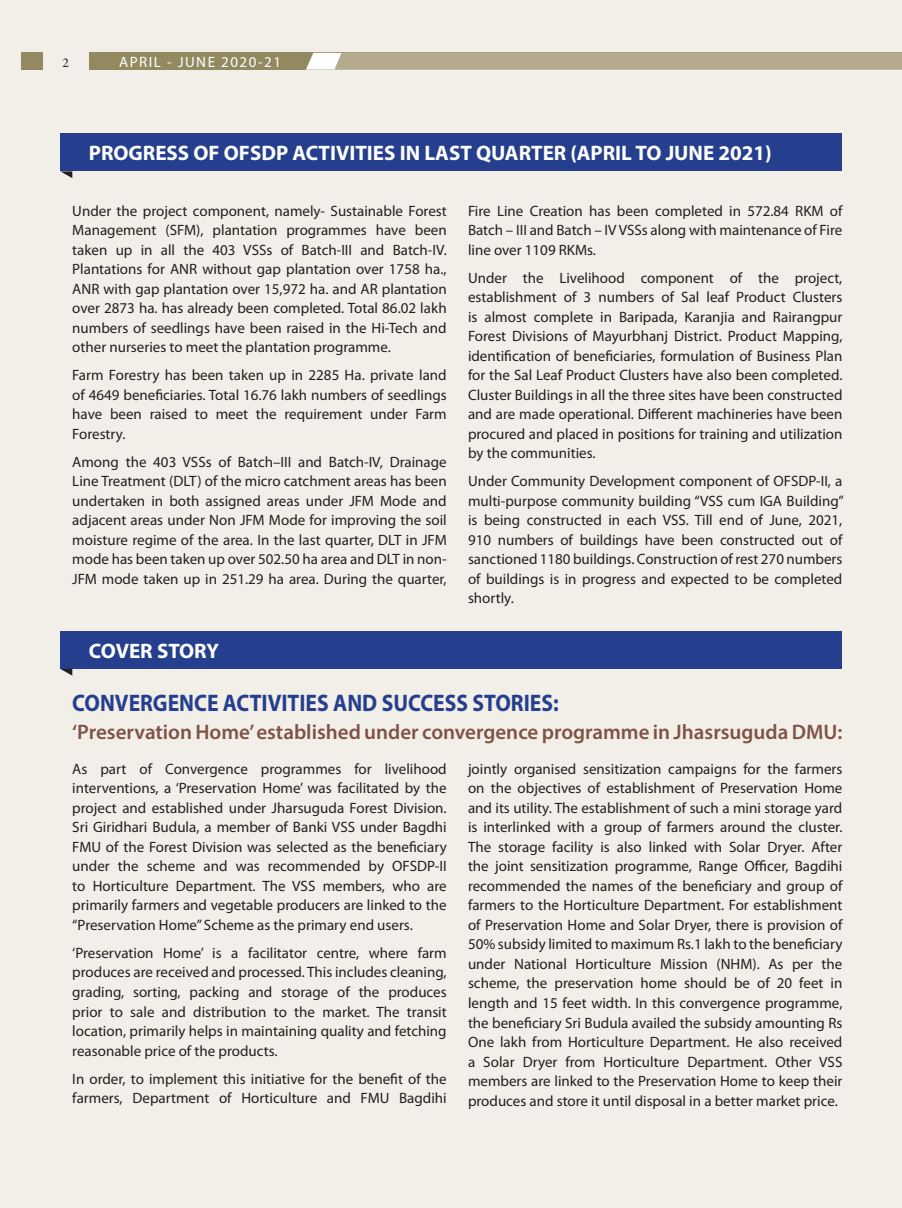
<style>
.page{position:relative;width:902px;height:1208px;background:#fff}
.page>*{position:absolute;margin:0;border:0;box-sizing:border-box;transform-origin:0 0}
.t1{font:700 24px "Myriad Pro";color:#253f8e;scale:.9 1}
.t2{font:600 21px "Myriad Pro";color:#7f5346}
.t3{font:700 21px "Myriad Pro";color:#fff}
.t4{font:15px/19.5px "Myriad Pro";color:#231f20;text-align:justify}
.t5{font:15px "Myriad Pro";letter-spacing:.1em;color:#fff}
.t6{font:13.5px "Minion Pro";color:#231f20}
</style>
<div class="page">
<div style="left:0;top:0;width:901px;height:1208px;background:#f2efe9"></div>
<div style="left:89px;top:53px;width:812px;height:17px;background:#938961"></div>
<svg style="left:306px;top:53px;width:595px;height:17px;background:#b8af94"></svg>
<div style="left:21px;top:53px;width:22px;height:17px;background:#938961"></div>
<svg style="left:60px;top:171px;width:12px;height:7px"></svg>
<div style="left:60px;top:133px;width:782px;height:38px;background:#253f8e"></div>
<div style="left:60px;top:631px;width:782px;height:38px;background:#253f8e"></div>
<svg style="left:60px;top:669px;width:12px;height:6px"></svg>
<p class="t6" style="left:63px;top:54px;width:8px">2</p>
<p class="t5" style="left:119px;top:52px;width:163px">APRIL - JUNE 2020-21</p>
<h2 class="t3" style="left:89px;top:141px;width:684px">PROGRESS OF OFSDP ACTIVITIES IN LAST QUARTER (APRIL TO JUNE 2021)</h2>
<p class="t4" style="left:72px;top:201px;width:376px">Under the project component, namely- Sustainable Forest Management (SFM), plantation programmes have been taken up in all the 403 VSSs of Batch-III and Batch-IV.<br>Plantations for ANR without gap plantation over 1758 ha., ANR with gap plantation over 15,972 ha. and AR plantation over 2873 ha. has already been completed. Total 86.02 lakh numbers of seedlings have been raised in the Hi-Tech and other nurseries to meet the plantation programme.</p>
<p class="t4" style="left:72px;top:365px;width:376px">Farm Forestry has been taken up in 2285 Ha. private land of 4649 beneficiaries. Total 16.76 lakh numbers of seedlings have been raised to meet the requirement under Farm Forestry.</p>
<p class="t4" style="left:72px;top:452px;width:376px">Among the 403 VSSs of Batch–III and Batch-IV, Drainage Line Treatment (DLT) of the micro catchment areas has been undertaken in both assigned areas under JFM Mode and adjacent areas under Non JFM Mode for improving the soil moisture regime of the area. In the last quarter, DLT in JFM mode has been taken up over 502.50 ha area and DLT in non-JFM mode taken up in 251.29 ha area. During the quarter,</p>
<p class="t4" style="left:468px;top:201px;width:376px">Fire Line Creation has been completed in 572.84 RKM of Batch – III and Batch – IV VSSs along with maintenance of Fire line over 1109 RKMs.</p>
<p class="t4" style="left:468px;top:268px;width:376px">Under the Livelihood component of the project, establishment of 3 numbers of Sal leaf Product Clusters is almost complete in Baripada, Karanjia and Rairangpur Forest Divisions of Mayurbhanj District. Product Mapping, identification of beneficiaries, formulation of Business Plan for the Sal Leaf Product Clusters have also been completed.<br>Cluster Buildings in all the three sites have been constructed and are made operational. Different machineries have been procured and placed in positions for training and utilization by the communities.</p>
<p class="t4" style="left:468px;top:471px;width:377px">Under Community Development component of OFSDP-II, a multi-purpose community building “VSS cum IGA Building” is being constructed in each VSS. Till end of June, 2021, 910 numbers of buildings have been constructed out of sanctioned 1180 buildings. Construction of rest 270 numbers of buildings is in progress and expected to be completed shortly.</p>
<h2 class="t3" style="left:89px;top:639px;width:132px">COVER STORY</h2>
<h1 class="t1" style="left:72px;top:689px;width:542px">CONVERGENCE ACTIVITIES AND SUCCESS STORIES:</h1>
<h2 class="t2" style="left:72px;top:718px;width:771px">‘Preservation Home’ established under convergence programme in Jhasrsuguda DMU:</h2>
<p class="t4" style="left:468px;top:759px;width:376px">jointly organised sensitization campaigns for the farmers on the objectives of establishment of Preservation Home and its utility. The establishment of such a mini storage yard is interlinked with a group of farmers around the cluster.<br>The storage facility is also linked with Solar Dryer. After the joint sensitization programme, Range Officer, Bagdihi recommended the names of the beneficiary and group of farmers to the Horticulture Department. For establishment of Preservation Home and Solar Dryer, there is provision of 50% subsidy limited to maximum Rs.1 lakh to the beneficiary under National Horticulture Mission (NHM). As per the scheme, the preservation home should be of 20 feet in length and 15 feet width. In this convergence programme, the beneficiary Sri Budula availed the subsidy amounting Rs One lakh from Horticulture Department. He also received a Solar Dryer from Horticulture Department. Other VSS members are linked to the Preservation Home to keep their produces and store it until disposal in a better market price.</p>
<p class="t4" style="left:72px;top:759px;width:376px">As part of Convergence programmes for livelihood interventions, a ‘Preservation Home’ was facilitated by the project and established under Jharsuguda Forest Division.<br>Sri Giridhari Budula, a member of Banki VSS under Bagdhi FMU of the Forest Division was selected as the beneficiary under the scheme and was recommended by OFSDP-II to Horticulture Department. The VSS members, who are primarily farmers and vegetable producers are linked to the “Preservation Home” Scheme as the primary end users.</p>
<p class="t4" style="left:72px;top:943px;width:376px">‘Preservation Home’ is a facilitator centre, where farm produces are received and processed. This includes cleaning, grading, sorting, packing and storage of the produces prior to sale and distribution to the market. The transit location, primarily helps in maintaining quality and fetching reasonable price of the products.</p>
<p class="t4" style="left:72px;top:1068px;width:376px">In order, to implement this initiative for the benefit of the farmers, Department of Horticulture and FMU Bagdihi</p>
</div>
